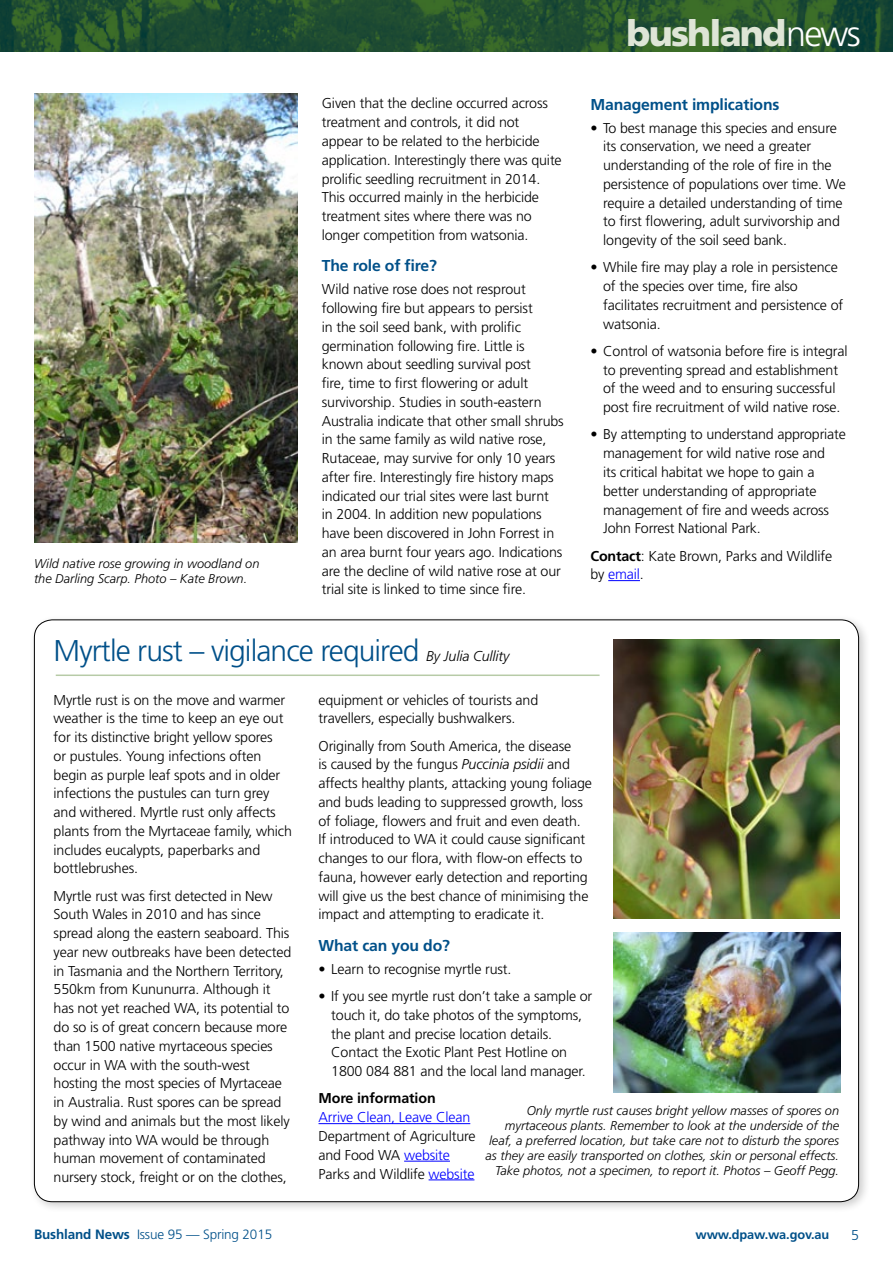
<style>
.page{position:relative;width:893px;height:1263px;background:#fff}
.page>*{position:absolute;margin:0;border:0;box-sizing:border-box;transform-origin:0 0}
.t1{font:900 36px "Frutiger";letter-spacing:-.05em;color:#dee5d6}
.t2{font:300 30px "Frutiger";letter-spacing:-.03em;color:#005089}
.t3{font:300 16.5px "Frutiger";color:#fff}
.t4{font:700 15.75px "Frutiger";letter-spacing:-.01em;color:#005089}
.t5{font:300 14.25px/18.8px "Frutiger";letter-spacing:-.01em;color:#000}
.t6{font:300 14.25px "Frutiger";letter-spacing:-.01em;color:#00f}
.t7{font:700 14.25px "Frutiger";letter-spacing:-.01em;color:#000}
.t8{font:300 14.25px "Frutiger";color:#005089}
.t9{font:300 13.5px "Frutiger";letter-spacing:-.01em;color:#005089}
.t10{font:italic 300 12.75px/15px "Frutiger";color:#000}
.t11{font:700 12.75px "Frutiger";letter-spacing:-.01em;color:#005089}
.s1{font-weight:300;color:#fff}
.s2{font-weight:900;font-size:22.5px;color:#dee5d6}
.s3{font-weight:700}
.s4{color:#00f}
.s5{font-style:italic;font-size:14.25px;color:#000}
.s6{font-style:italic}
</style>
<div class="page">
<div style="left:29px;top:615px;width:841px;height:598px;background:#000;opacity:.2"></div>
<div style="left:34px;top:620px;width:825px;height:582px;background:#fff;border-radius:18px"></div>
<hr style="left:608px;top:580px;width:32px;height:1px;background:#00f">
<svg style="left:0;top:0;width:893px;height:51px;background:#24522f"></svg>
<img style="left:34px;top:94px;width:264px;height:448px">
<hr style="left:319px;top:1123px;width:151px;height:1px;background:#00f">
<hr style="left:404px;top:1161px;width:46px;height:1px;background:#00f">
<hr style="left:429px;top:1179px;width:45px;height:1px;background:#00f">
<hr style="left:56px;top:674px;width:544px;height:2px;background:#b7cba7">
<img style="left:613px;top:932px;width:228px;height:160px">
<img style="left:613px;top:640px;width:226px;height:279px">
<p class="t10" style="left:34px;top:556px;width:227px">Wild native rose growing in woodland on the Darling Scarp. Photo – Kate Brown.</p>
<p class="t5" style="left:322px;top:94px;width:241px">Given that the decline occurred across treatment and controls, it did not appear to be related to the herbicide application. Interestingly there was quite prolific seedling recruitment in 2014.<br>This occurred mainly in the herbicide treatment sites where there was no longer competition from watsonia.</p>
<p class="t4" style="left:322px;top:257px;width:117px">The role of fire?</p>
<p class="t5" style="left:322px;top:280px;width:243px">Wild native rose does not resprout following fire but appears to persist<br>in the soil seed bank, with prolific germination following fire. Little is known about seedling survival post<br>fire, time to first flowering or adult survivorship. Studies in south-eastern Australia indicate that other small shrubs in the same family as wild native rose, Rutaceae, may survive for only 10 years after fire. Interestingly fire history maps indicated our trial sites were last burnt<br>in 2004. In addition new populations have been discovered in John Forrest in an area burnt four years ago. Indications are the decline of wild native rose at our trial site is linked to time since fire.</p>
<h1 class="t1" style="left:627px;top:11px;width:236px">bushland<span class="s1">news</span></h1>
<p class="t3" style="left:678px;top:25px;width:183px"><span class="s2">Summer</span> 2009-2010</p>
<p class="t4" style="left:590px;top:95px;width:191px">Management implications</p>
<p class="t5" style="left:603px;top:119px;width:244px;text-indent:-13px">• To best manage this species and ensure its conservation, we need a greater understanding of the role of fire in the persistence of populations over time. We require a detailed understanding of time to first flowering, adult survivorship and longevity of the soil seed bank.</p>
<p class="t5" style="left:603px;top:258px;width:242px;text-indent:-13px">• While fire may play a role in persistence of the species over time, fire also facilitates recruitment and persistence of watsonia.</p>
<p class="t5" style="left:590px;top:342px;width:259px;text-align:center">• Control of watsonia before fire is integral to preventing spread and establishment<br>of the weed and to ensuring successful post fire recruitment of wild native rose.</p>
<p class="t5" style="left:603px;top:425px;width:244px;text-indent:-13px">• By attempting to understand appropriate management for wild native rose and<br>its critical habitat we hope to gain a better understanding of appropriate management of fire and weeds across John Forrest National Park.</p>
<p class="t5" style="left:590px;top:546px;width:243px"><span class="s3">Contact</span>: Kate Brown, Parks and Wildlife by <span class="s4">email</span>.</p>
<h2 class="t2" style="left:54px;top:634px;width:457px">Myrtle rust – vigilance required <span class="s5">By Julia Cullity</span></h2>
<p class="t5" style="left:54px;top:690px;width:240px">Myrtle rust is on the move and warmer weather is the time to keep an eye out for its distinctive bright yellow spores<br>or pustules. Young infections often begin as purple leaf spots and in older infections the pustules can turn grey and withered. Myrtle rust only affects plants from the Myrtaceae family, which includes eucalypts, paperbarks and bottlebrushes.</p>
<p class="t5" style="left:54px;top:887px;width:239px">Myrtle rust was first detected in New South Wales in 2010 and has since spread along the eastern seaboard. This year new outbreaks have been detected in Tasmania and the Northern Territory, 550km from Kununurra. Although it has not yet reached WA, its potential to do so is of great concern because more than 1500 native myrtaceous species occur in WA with the south-west hosting the most species of Myrtaceae in Australia. Rust spores can be spread by wind and animals but the most likely pathway into WA would be through human movement of contaminated nursery stock, freight or on the clothes,</p>
<p class="t5" style="left:319px;top:690px;width:221px">equipment or vehicles of tourists and travellers, especially bushwalkers.</p>
<p class="t5" style="left:319px;top:736px;width:275px">Originally from South America, the disease<br>is caused by the fungus <span class="s6">Puccinia psidii</span> and affects healthy plants, attacking young foliage and buds leading to suppressed growth, loss of foliage, flowers and fruit and even death.<br>If introduced to WA it could cause significant changes to our flora, with flow-on effects to fauna, however early detection and reporting will give us the best chance of minimising the impact and attempting to eradicate it.</p>
<p class="t4" style="left:319px;top:936px;width:133px">What can you do?</p>
<p class="t5" style="left:319px;top:960px;width:194px">• Learn to recognise myrtle rust.</p>
<p class="t5" style="left:331px;top:987px;width:263px;text-indent:-13px">• If you see myrtle rust don’t take a sample or touch it, do take photos of the symptoms, the plant and precise location details.<br>Contact the Exotic Plant Pest Hotline on 1800 084 881 and the local land manager.</p>
<p class="t7" style="left:319px;top:1090px;width:119px">More information</p>
<p class="t6" style="left:319px;top:1109px;width:153px">Arrive Clean, Leave Clean</p>
<p class="t5" style="left:319px;top:1127px;width:159px">Department of Agriculture and Food WA <span class="s4">website<br></span>Parks and Wildlife <span class="s4">website</span></p>
<p class="t10" style="left:486px;top:1103px;width:355px;text-align:right">Only myrtle rust causes bright yellow masses of spores on myrtaceous plants. Remember to look at the underside of the leaf, a preferred location, but take care not to disturb the spores as they are easily transported on clothes, skin or personal effects.<br>Take photos, not a specimen, to report it. Photos – Geoff Pegg.</p>
<p class="t9" style="left:34px;top:1227px;width:240px"><span class="s3">Bushland News</span> Issue 95 — Spring 2015</p>
<p class="t11" style="left:695px;top:1226px;width:135px">www.dpaw.wa.gov.au</p>
<p class="t8" style="left:851px;top:1227px;width:9px">5</p>
</div>
